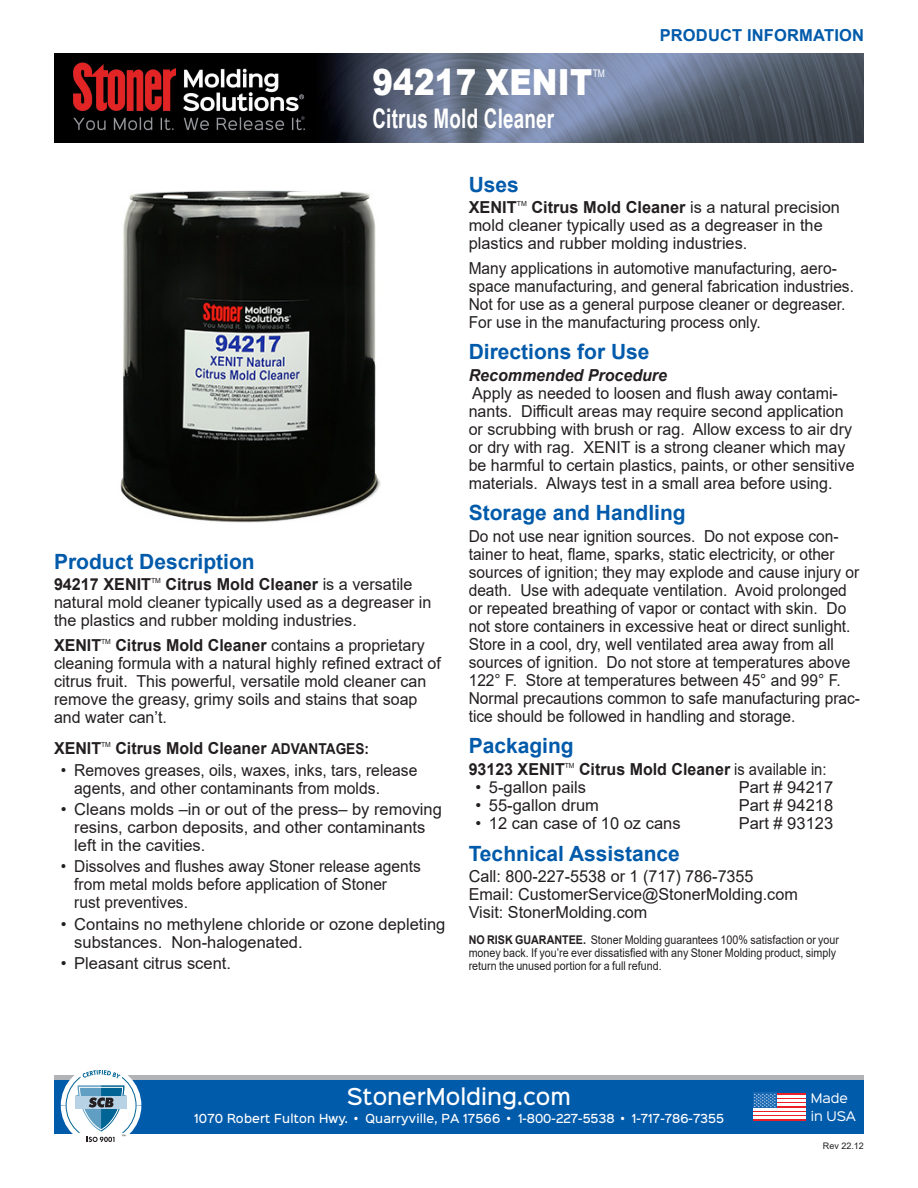
<style>
.page{position:relative;width:918px;height:1188px;background:#fff}
.page>*{position:absolute;margin:0;border:0;box-sizing:border-box;transform-origin:0 0}
.t1{font:900 36px "Arial";letter-spacing:.01em;color:#fff;scale:.86 1}
.t2{font:700 27px "Arial Narrow";letter-spacing:.01em;color:#fff;scale:.85 1}
.blue_header{font:700 21px "Arial";color:#015aaa}
.t3{font:500 21px "Sinkin Sans 500";color:#fff;scale:.95 1}
.Paragraph{font:16.5px/18px "Arial";color:#231f20}
.Paragraph-2{font:16.5px/18px "Arial";color:#231f20;scale:.94 1}
.body{font:16.5px/18px "Arial";color:#231f20}
.Paragraph-3{font:700 16.5px "Arial";color:#231f20}
.Paragraph-4{font:16.5px/18px "Arial";color:#231f20;scale:.95 1}
.t4{font:700 16.5px "Arial";letter-spacing:.01em;color:#015aaa}
.t5{font:12px/12.8px "Arial";color:#231f20;scale:.89 1}
.t6{font:12px "Sinkin Sans 400";color:#fff}
.t7{font:500 11.25px "Sinkin Sans 500";letter-spacing:.02em;color:#fff;scale:.95 1}
.t8{font:10.5px "Arial";color:#fff;scale:.81 1}
.t9{font:9px "Arial";color:#231f20}
.Paragraph-5{font:7.05px "Arial";color:#231f20}
.s1{font-weight:700}
.s2{font-size:15px}
.s3{font-weight:700;font-style:italic}
.s4{font-weight:400}
</style>
<div class="page">
<svg style="left:54px;top:1076px;width:810px;height:5px;background:#8ea1b4"></svg>
<div style="left:54px;top:1081px;width:810px;height:53px;background:#015bab"></div>
<svg style="left:753px;top:1093px;width:53px;height:28px"></svg>
<hr style="left:753px;top:1095px;width:53px;height:2px;background:#fff">
<hr style="left:753px;top:1099px;width:53px;height:3px;background:#fff">
<hr style="left:753px;top:1104px;width:53px;height:2px;background:#fff">
<hr style="left:753px;top:1108px;width:53px;height:2px;background:#fff">
<hr style="left:753px;top:1112px;width:53px;height:2px;background:#fff">
<hr style="left:753px;top:1117px;width:53px;height:2px;background:#fff">
<svg style="left:753px;top:1093px;width:23px;height:15px"></svg>
<svg style="left:754px;top:1094px;width:22px;height:13px"></svg>
<img style="left:54px;top:54px;width:810px;height:88px">
<img style="left:120px;top:190px;width:261px;height:333px">
<svg style="left:61px;top:1070px;width:80px;height:72px"></svg>
<p class="t1" style="left:372px;top:56px;width:257px">94217 XENIT</p>
<p class="t8" style="left:593px;top:66px;width:17px">TM</p>
<p class="t2" style="left:372px;top:98px;width:216px">Citrus Mold Cleaner</p>
<p class="t4" style="left:660px;top:24px;width:206px">PRODUCT INFORMATION</p>
<p class="blue_header" style="left:54px;top:547px;width:202px">Product Description</p>
<p class="Paragraph-3" style="left:54px;top:573px;width:99px">94217 XENIT</p>
<p class="Paragraph-5" style="left:151px;top:576px;width:11px">TM</p>
<p class="Paragraph" style="left:54px;top:575px;width:379px;text-indent:111px"><span class="s1">Citrus Mold Cleaner</span> is a versatile natural mold cleaner typically used as a degreaser in the plastics and rubber molding industries.</p>
<p class="Paragraph-3" style="left:54px;top:634px;width:49px">XENIT</p>
<p class="Paragraph-5" style="left:101px;top:637px;width:11px">TM</p>
<p class="Paragraph" style="left:54px;top:636px;width:388px;text-indent:61px"><span class="s1">Citrus Mold Cleaner</span> contains a proprietary cleaning formula with a natural highly refined extract of citrus fruit. This powerful, versatile mold cleaner can remove the greasy, grimy soils and stains that soap and water can’t.</p>
<p class="Paragraph-3" style="left:54px;top:737px;width:49px">XENIT</p>
<p class="Paragraph-5" style="left:101px;top:740px;width:11px">TM</p>
<p class="Paragraph-3" style="left:115px;top:737px;width:255px">Citrus Mold Cleaner <span class="s2">ADVANTAGES:</span></p>
<p class="Paragraph-4" style="left:74px;top:761px;width:363px;text-indent:-14px">• Removes greases, oils, waxes, inks, tars, release agents, and other contaminants from molds.</p>
<p class="Paragraph" style="left:74px;top:800px;width:369px;text-indent:-14px">• Cleans molds –in or out of the press– by removing resins, carbon deposits, and other contaminants left in the cavities.</p>
<p class="Paragraph-2" style="left:74px;top:858px;width:370px;text-indent:-14px">• Dissolves and flushes away Stoner release agents from metal molds before application of Stoner<br>rust preventives.</p>
<p class="Paragraph" style="left:74px;top:915px;width:373px;text-indent:-14px">• Contains no methylene chloride or ozone depleting substances. Non-halogenated.</p>
<p class="Paragraph" style="left:61px;top:954px;width:172px">• Pleasant citrus scent.</p>
<p class="blue_header" style="left:469px;top:170px;width:52px">Uses</p>
<p class="Paragraph-3" style="left:469px;top:196px;width:50px">XENIT</p>
<p class="Paragraph-5" style="left:517px;top:199px;width:12px">TM</p>
<p class="Paragraph" style="left:469px;top:198px;width:373px;text-indent:63px"><span class="s1">Citrus Mold Cleaner</span> is a natural precision mold cleaner typically used as a degreaser in the plastics and rubber molding industries.</p>
<p class="Paragraph-2" style="left:469px;top:259px;width:411px">Many applications in automotive manufacturing, aero&shy;space manufacturing, and general fabrication industries.<br>Not for use as a general purpose cleaner or degreaser.<br>For use in the manufacturing process only.</p>
<p class="blue_header" style="left:469px;top:337px;width:182px">Directions for Use</p>
<p class="Paragraph" style="left:469px;top:366px;width:388px"><span class="s3">Recommended Procedure<br></span>Apply as needed to loosen and flush away contami&shy;nants. Difficult areas may require second application or scrubbing with brush or rag. Allow excess to air dry or dry with rag. XENIT is a strong cleaner which may be harmful to certain plastics, paints, or other sensitive materials. Always test in a small area before using.</p>
<p class="blue_header" style="left:469px;top:498px;width:219px">Storage and Handling</p>
<p class="Paragraph-2" style="left:469px;top:527px;width:418px">Do not use near ignition sources. Do not expose con&shy;tainer to heat, flame, sparks, static electricity, or other sources of ignition; they may explode and cause injury or death. Use with adequate ventilation. Avoid prolonged or repeated breathing of vapor or contact with skin. Do not store containers in excessive heat or direct sunlight.<br>Store in a cool, dry, well ventilated area away from all sources of ignition. Do not store at temperatures above 122° F. Store at temperatures between 45° and 99° F.<br>Normal precautions common to safe manufacturing prac&shy;tice should be followed in handling and storage.</p>
<p class="blue_header" style="left:469px;top:731px;width:107px">Packaging</p>
<p class="Paragraph-3" style="left:469px;top:758px;width:98px">93123 XENIT</p>
<p class="Paragraph-5" style="left:565px;top:761px;width:11px">TM</p>
<p class="Paragraph-3" style="left:579px;top:758px;width:249px">Citrus Mold Cleaner <span class="s4">is available in:</span></p>
<p class="Paragraph" style="left:475px;top:778px;width:112px">• 5-gallon pails</p>
<p class="Paragraph" style="left:739px;top:778px;width:96px">Part # 94217</p>
<p class="Paragraph" style="left:475px;top:796px;width:125px">• 55-gallon drum</p>
<p class="Paragraph" style="left:739px;top:796px;width:96px">Part # 94218</p>
<p class="Paragraph" style="left:475px;top:814px;width:207px">• 12 can case of 10 oz cans</p>
<p class="Paragraph" style="left:739px;top:814px;width:96px">Part # 93123</p>
<p class="blue_header" style="left:469px;top:838px;width:213px">Technical Assistance</p>
<p class="body" style="left:469px;top:867px;width:331px">Call: 800-227-5538 or 1 (717) 786-7355<br>Email: CustomerService@StonerMolding.com<br>Visit: StonerMolding.com</p>
<p class="t5" style="left:469px;top:934px;width:418px"><span class="s1">NO RISK GUARANTEE.</span> Stoner Molding guarantees 100% satisfaction or your money back. If you’re ever dissatisfied with any Stoner Molding product, simply return the unused portion for a full refund.</p>
<p class="t3" style="left:347px;top:1078px;width:237px">StonerMolding.com</p>
<p class="t7" style="left:194px;top:1109px;width:559px">1070 Robert Fulton Hwy. • Quarryville, PA 17566 • 1-800-227-5538 • 1-717-786-7355</p>
<p class="t6" style="left:811px;top:1088px;width:39px">Made</p>
<p class="t6" style="left:811px;top:1106px;width:47px">in USA</p>
<p class="t9" style="left:823px;top:1140px;width:43px">Rev 22.12</p>
</div>
